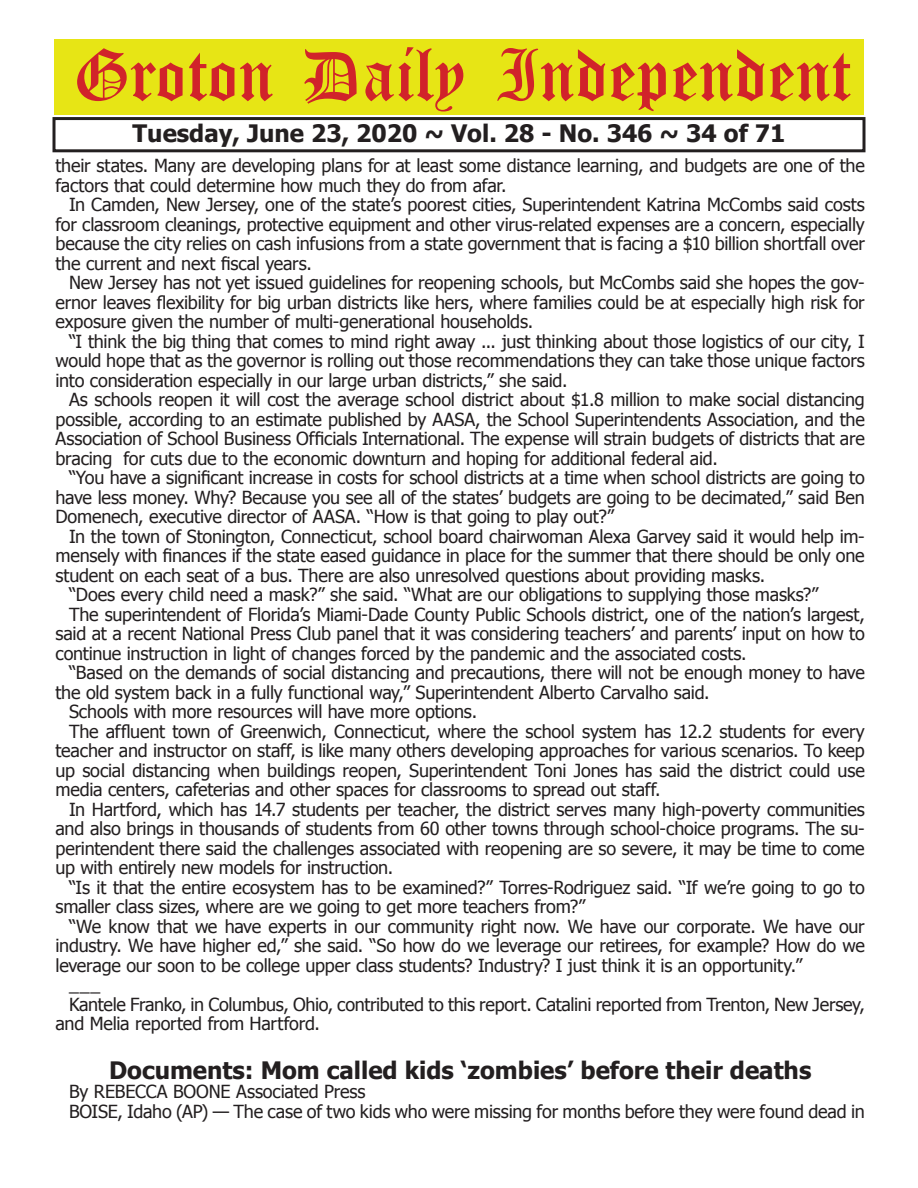
<style>
.page{position:relative;width:918px;height:1188px;background:#fff}
.page>*{position:absolute;margin:0;border:0;box-sizing:border-box;transform-origin:0 0}
.t1{font:54px "Old English Five";color:#d1232a}
.t2{font:700 24px "Tahoma";color:#231f20}
.t3{font:18px/19.5px "Tahoma";letter-spacing:-.01em;color:#231f20;text-align:justify}
</style>
<div class="page">
<div style="left:52px;top:117px;width:814px;height:35px;border:3px solid #231f20"></div>
<div style="left:54px;top:40px;width:810px;height:75px;background:#e7e515"></div>
<h1 class="t1" style="left:73px;top:50px;width:779px">Groton Daily Independent</h1>
<h2 class="t2" style="left:133px;top:116px;width:654px">Tuesday, June 23, 2020 ~ Vol. 28 - No. 346 ~ 34 of 71</h2>
<p class="t3" style="left:56px;top:155px;width:811px">their states. Many are developing plans for at least some distance learning, and budgets are one of the factors that could determine how much they do from afar.</p>
<p class="t3" style="left:56px;top:194px;width:811px;text-indent:14px">In Camden, New Jersey, one of the state’s poorest cities, Superintendent Katrina McCombs said costs for classroom cleanings, protective equipment and other virus-related expenses are a concern, especially because the city relies on cash infusions from a state government that is facing a $10 billion shortfall over the current and next fiscal years.</p>
<p class="t3" style="left:56px;top:272px;width:811px;text-indent:14px">New Jersey has not yet issued guidelines for reopening schools, but McCombs said she hopes the gov&shy;ernor leaves flexibility for big urban districts like hers, where families could be at especially high risk for exposure given the number of multi-generational households.</p>
<p class="t3" style="left:56px;top:331px;width:811px;text-indent:14px">“I think the big thing that comes to mind right away ... just thinking about those logistics of our city, I would hope that as the governor is rolling out those recommendations they can take those unique factors into consideration especially in our large urban districts,” she said.</p>
<p class="t3" style="left:56px;top:389px;width:811px;text-indent:14px">As schools reopen it will cost the average school district about $1.8 million to make social distancing possible, according to an estimate published by AASA, the School Superintendents Association, and the Association of School Business Officials International. The expense will strain budgets of districts that are bracing for cuts due to the economic downturn and hoping for additional federal aid.</p>
<p class="t3" style="left:56px;top:467px;width:811px;text-indent:14px">“You have a significant increase in costs for school districts at a time when school districts are going to have less money. Why? Because you see all of the states’ budgets are going to be decimated,” said Ben Domenech, executive director of AASA. “How is that going to play out?”</p>
<p class="t3" style="left:69px;top:526px;width:797px">In the town of Stonington, Connecticut, school board chairwoman Alexa Garvey said it would help im-</p>
<p class="t3" style="left:56px;top:545px;width:811px">mensely with finances if the state eased guidance in place for the summer that there should be only one</p>
<p class="t3" style="left:56px;top:565px;width:711px">student on each seat of a bus. There are also unresolved questions about providing masks.</p>
<p class="t3" style="left:69px;top:584px;width:751px">“Does every child need a mask?” she said. “What are our obligations to supplying those masks?”</p>
<p class="t3" style="left:69px;top:604px;width:797px">The superintendent of Florida’s Miami-Dade County Public Schools district, one of the nation’s largest,</p>
<p class="t3" style="left:56px;top:623px;width:811px">said at a recent National Press Club panel that it was considering teachers’ and parents’ input on how to</p>
<p class="t3" style="left:56px;top:643px;width:693px">continue instruction in light of changes forced by the pandemic and the associated costs.</p>
<p class="t3" style="left:69px;top:662px;width:797px">“Based on the demands of social distancing and precautions, there will not be enough money to have</p>
<p class="t3" style="left:56px;top:682px;width:656px">the old system back in a fully functional way,” Superintendent Alberto Carvalho said.</p>
<p class="t3" style="left:69px;top:701px;width:410px">Schools with more resources will have more options.</p>
<p class="t3" style="left:69px;top:721px;width:797px">The affluent town of Greenwich, Connecticut, where the school system has 12.2 students for every</p>
<p class="t3" style="left:56px;top:740px;width:811px">teacher and instructor on staff, is like many others developing approaches for various scenarios. To keep</p>
<p class="t3" style="left:56px;top:760px;width:811px">up social distancing when buildings reopen, Superintendent Toni Jones has said the district could use</p>
<p class="t3" style="left:56px;top:779px;width:607px">media centers, cafeterias and other spaces for classrooms to spread out staff.</p>
<p class="t3" style="left:69px;top:799px;width:797px">In Hartford, which has 14.7 students per teacher, the district serves many high-poverty communities</p>
<p class="t3" style="left:56px;top:818px;width:811px">and also brings in thousands of students from 60 other towns through school-choice programs. The su-</p>
<p class="t3" style="left:56px;top:838px;width:811px">perintendent there said the challenges associated with reopening are so severe, it may be time to come</p>
<p class="t3" style="left:56px;top:857px;width:339px">up with entirely new models for instruction.</p>
<p class="t3" style="left:69px;top:877px;width:797px">“Is it that the entire ecosystem has to be examined?” Torres-Rodriguez said. “If we’re going to go to</p>
<p class="t3" style="left:56px;top:896px;width:531px">smaller class sizes, where are we going to get more teachers from?”</p>
<p class="t3" style="left:69px;top:915px;width:797px">“We know that we have experts in our community right now. We have our corporate. We have our</p>
<p class="t3" style="left:56px;top:935px;width:811px">industry. We have higher ed,” she said. “So how do we leverage our retirees, for example? How do we</p>
<p class="t3" style="left:56px;top:954px;width:748px">leverage our soon to be college upper class students? Industry? I just think it is an opportunity.”</p>
<p class="t3" style="left:69px;top:974px;width:33px">___</p>
<p class="t3" style="left:69px;top:993px;width:797px">Kantele Franko, in Columbus, Ohio, contributed to this report. Catalini reported from Trenton, New Jersey,</p>
<p class="t3" style="left:56px;top:1013px;width:266px">and Melia reported from Hartford.</p>
<h2 class="t2" style="left:109px;top:1053px;width:704px">Documents: Mom called kids ‘zombies’ before their deaths</h2>
<p class="t3" style="left:69px;top:1081px;width:797px">By REBECCA BOONE Associated Press<br>BOISE, Idaho (AP) — The case of two kids who were missing for months before they were found dead in</p>
</div>
